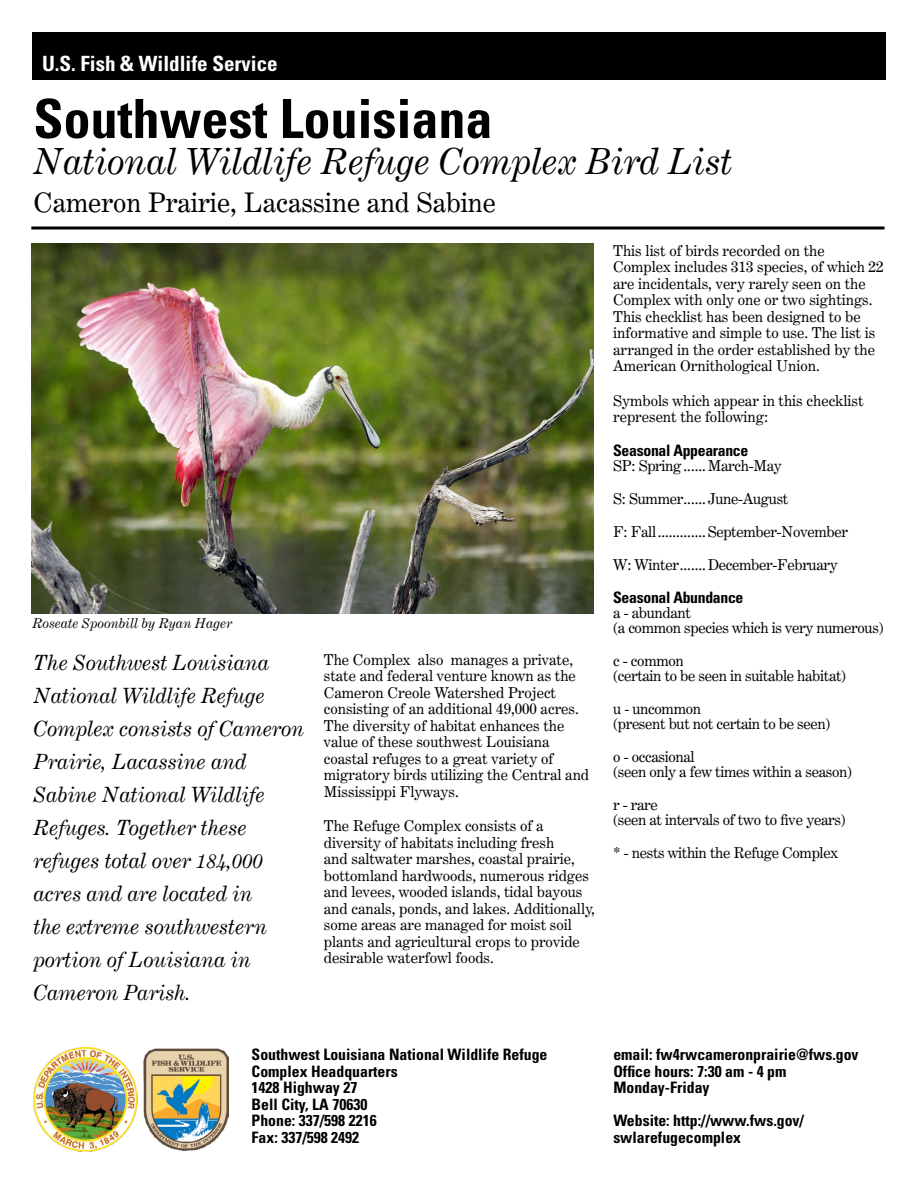
<style>
.page{position:relative;width:918px;height:1188px;background:#fff}
.page>*{position:absolute;margin:0;border:0;box-sizing:border-box;transform-origin:0 0}
.t1{font:700 condensed 54px "Univers";color:#000}
.t2{font:italic 36px "Century Expanded BT";color:#000}
.t3{font:27px "Century Expanded BT";color:#000}
.t4{font:italic 21px/33px "Century Expanded BT";color:#000}
.t5{font:700 condensed 21px "Univers";color:#fff}
.t6{font:700 condensed 15.75px/16.5px "Univers";color:#000}
.t7{font:700 condensed 15.75px "Univers";letter-spacing:-.02em;color:#000}
.t8{font:15px/16.5px "Century Expanded BT";color:#000}
.t9{font:15px/15px "Century Expanded BT";letter-spacing:-.02em;color:#000}
.t10{font:italic 13.5px "Century Expanded BT";color:#000}
</style>
<div class="page">
<div style="left:32px;top:32px;width:854px;height:48px;background:#000"></div>
<svg style="left:31px;top:226px;width:854px;height:4px;background:#3f3f3f"></svg>
<img style="left:33px;top:1048px;width:196px;height:104px">
<img style="left:32px;top:244px;width:562px;height:369px">
<h3 class="t5" style="left:42px;top:50px;width:237px">U.S. Fish &amp; Wildlife Service</h3>
<h1 class="t1" style="left:33px;top:86px;width:461px">Southwest Louisiana</h1>
<h2 class="t2" style="left:33px;top:139px;width:700px">National Wildlife Refuge Complex Bird List</h2>
<h3 class="t3" style="left:33px;top:186px;width:464px">Cameron Prairie, Lacassine and Sabine</h3>
<p class="t10" style="left:32px;top:615px;width:201px">Roseate Spoonbill by Ryan Hager</p>
<p class="t4" style="left:33px;top:645px;width:272px">The Southwest Louisiana<br>National Wildlife Refuge<br>Complex consists of Cameron<br>Prairie, Lacassine and<br>Sabine National Wildlife<br>Refuges. Together these refuges total over 184,000 acres and are located in<br>the extreme southwestern portion of Louisiana in<br>Cameron Parish.</p>
<p class="t8" style="left:324px;top:651px;width:267px">The Complex also manages a private, state and federal venture known as the Cameron Creole Watershed Project consisting of an additional 49,000 acres.<br>The diversity of habitat enhances the value of these southwest Louisiana coastal refuges to a great variety of migratory birds utilizing the Central and Mississippi Flyways.</p>
<p class="t8" style="left:324px;top:818px;width:272px">The Refuge Complex consists of a diversity of habitats including fresh<br>and saltwater marshes, coastal prairie, bottomland hardwoods, numerous ridges and levees, wooded islands, tidal bayous and canals, ponds, and lakes. Additionally, some areas are managed for moist soil plants and agricultural crops to provide desirable waterfowl foods.</p>
<p class="t8" style="left:613px;top:242px;width:272px">This list of birds recorded on the Complex includes 313 species, of which 22 are incidentals, very rarely seen on the Complex with only one or two sightings.<br>This checklist has been designed to be informative and simple to use. The list is arranged in the order established by the American Ornithological Union.</p>
<p class="t8" style="left:613px;top:392px;width:252px">Symbols which appear in this checklist represent the following:</p>
<p class="t7" style="left:613px;top:440px;width:137px">Seasonal Appearance</p>
<p class="t9" style="left:613px;top:458px;width:170px">SP: Spring ......March-May</p>
<p class="t9" style="left:613px;top:491px;width:177px">S: Summer......June-August</p>
<p class="t9" style="left:613px;top:524px;width:236px">F: Fall.............September-November</p>
<p class="t9" style="left:613px;top:557px;width:226px">W: Winter.......December-February</p>
<p class="t7" style="left:613px;top:587px;width:132px">Seasonal Abundance</p>
<p class="t9" style="left:613px;top:605px;width:272px">a - abundant<br>(a common species which is very numerous)</p>
<p class="t9" style="left:613px;top:653px;width:234px">c - common<br>(certain to be seen in suitable habitat)</p>
<p class="t9" style="left:613px;top:701px;width:219px">u - uncommon<br>(present but not certain to be seen)</p>
<p class="t9" style="left:613px;top:749px;width:240px">o - occasional<br>(seen only a few times within a season)</p>
<p class="t9" style="left:613px;top:797px;width:234px">r - rare<br>(seen at intervals of two to five years)</p>
<p class="t9" style="left:613px;top:845px;width:226px">* - nests within the Refuge Complex</p>
<p class="t6" style="left:252px;top:1046px;width:297px">Southwest Louisiana National Wildlife Refuge<br>Complex Headquarters<br>1428 Highway 27<br>Bell City, LA 70630<br>Phone: 337/598 2216<br>Fax: 337/598 2492</p>
<p class="t6" style="left:613px;top:1046px;width:247px">email: fw4rwcameronprairie@fws.gov<br>Office hours: 7:30 am - 4 pm<br>Monday-Friday</p>
<p class="t6" style="left:613px;top:1112px;width:192px">Website: http://www.fws.gov/ swlarefugecomplex</p>
</div>
